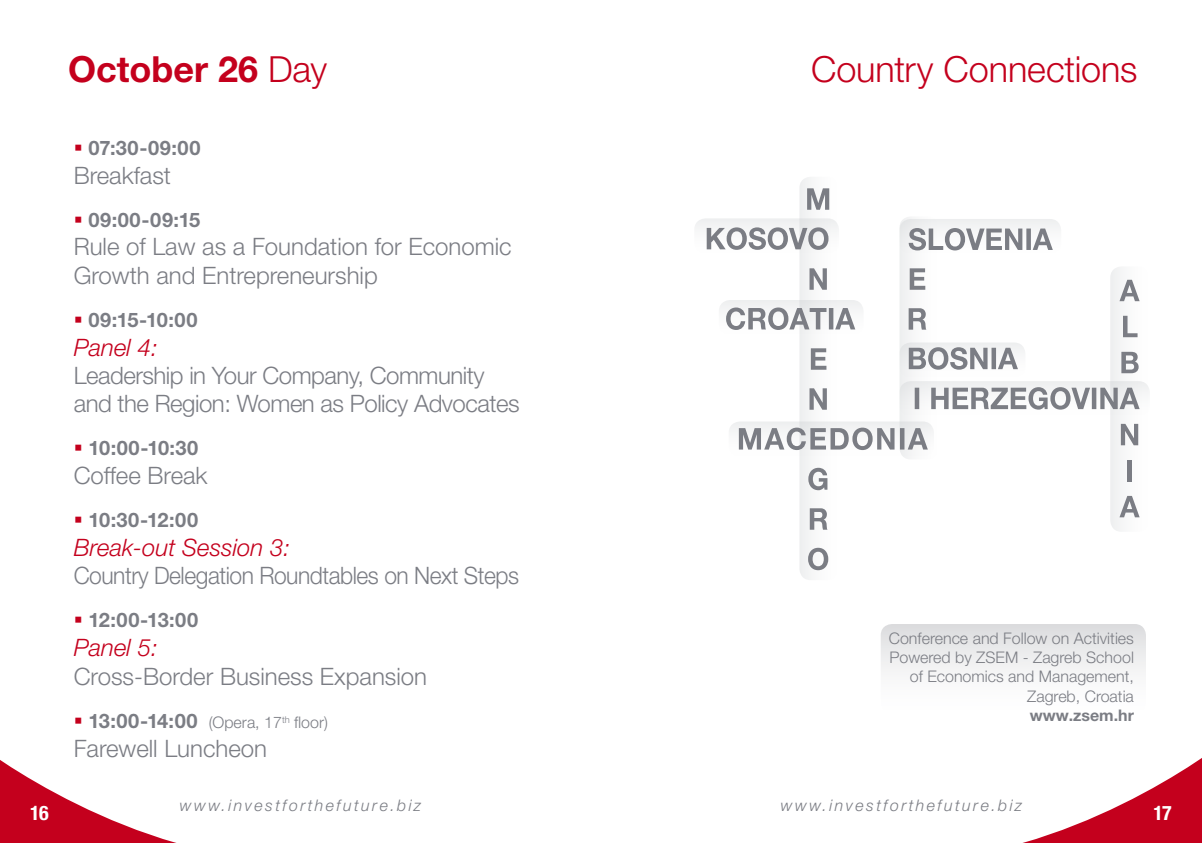
<style>
.page{position:relative;width:1202px;height:843px;background:#fff}
.page>*{position:absolute;margin:0;border:0;box-sizing:border-box;transform-origin:0 0}
.t1{font:300 36px "Helvetica Neue LT Pro";letter-spacing:-.005em;color:#c4001d}
.t2{font:700 36px "Helvetica Neue LT Pro";color:#c4001d}
.t3{font:300 24px/28.8px "Helvetica Neue LT Pro";color:#7b7d84}
.t4{font:300 24px/28px "Helvetica Neue LT Pro";letter-spacing:-.02em;color:#7b7d84}
.t5{font:300 24px "Helvetica Neue LT Pro";letter-spacing:-.02em;color:#7b7d84;scale:.95 1}
.t6{font:italic 300 24px "Helvetica Neue LT Pro";color:#c4001d}
.t7{font:700 20px "Helvetica Neue LT Pro";letter-spacing:.03em;color:#7b7d84}
.t8{font:700 condensed 20px "Helvetica Neue LT Pro";color:#fff}
.t9{font:300 16px/19.2px "Helvetica Neue LT Pro";color:#7b7d84;text-align:right}
.t10{font:italic 300 16px "Helvetica Neue LT Pro";letter-spacing:.15em;color:#7b7d84}
.t11{font:700 16px "Helvetica Neue LT Pro";color:#7b7d84}
.s1{font-weight:300}
.s2{color:#c4001d}
.s3{font-weight:700;font-size:20px}
</style>
<div class="page">
<div style="left:881px;top:624px;width:265px;height:91px;background:linear-gradient(to bottom,#dedfe1,#fff);border-radius:11px"></div>
<div style="left:799px;top:177px;width:40px;height:403px;background:#f9f9f9;border-radius:11px"></div>
<div style="left:1110px;top:266px;width:40px;height:265px;background:#f9f9f9;border-radius:11px"></div>
<div style="left:899px;top:216px;width:40px;height:243px;background:#fafafa;border-radius:11px"></div>
<div style="left:694px;top:218px;width:145px;height:36px;background:#f2f3f4;border-radius:11px"></div>
<div style="left:719px;top:300px;width:145px;height:36px;background:#f4f5f5;border-radius:11px"></div>
<div style="left:729px;top:421px;width:205px;height:36px;background:linear-gradient(to bottom,#efeff0,#fff);border-radius:11px"></div>
<div style="left:899px;top:219px;width:162px;height:36px;background:linear-gradient(to right,#f1f2f2,#f8f9f9);border-radius:11px"></div>
<div style="left:899px;top:342px;width:126px;height:36px;background:linear-gradient(to right,#f2f3f4,#fbfcfc);border-radius:11px"></div>
<div style="left:899px;top:381px;width:251px;height:36px;background:linear-gradient(to bottom,#e9ebec,#fafafa);border-radius:11px"></div>
<svg style="left:707px;top:227px;width:121px;height:23px"></svg>
<svg style="left:726px;top:307px;width:129px;height:23px"></svg>
<svg style="left:739px;top:427px;width:189px;height:23px"></svg>
<svg style="left:909px;top:228px;width:144px;height:22px"></svg>
<svg style="left:909px;top:347px;width:109px;height:22px"></svg>
<svg style="left:915px;top:387px;width:225px;height:22px"></svg>
<svg style="left:1119px;top:496px;width:21px;height:21px"></svg>
<div style="left:1127px;top:460px;width:5px;height:21px;background:#7b7d84"></div>
<svg style="left:1121px;top:424px;width:17px;height:21px"></svg>
<svg style="left:1121px;top:352px;width:18px;height:21px"></svg>
<svg style="left:1123px;top:316px;width:14px;height:21px"></svg>
<svg style="left:1119px;top:280px;width:21px;height:21px"></svg>
<svg style="left:909px;top:308px;width:17px;height:21px"></svg>
<svg style="left:910px;top:268px;width:15px;height:22px"></svg>
<svg style="left:808px;top:547px;width:20px;height:23px"></svg>
<svg style="left:810px;top:508px;width:17px;height:21px"></svg>
<svg style="left:808px;top:467px;width:19px;height:23px"></svg>
<svg style="left:809px;top:388px;width:18px;height:21px"></svg>
<svg style="left:811px;top:348px;width:15px;height:22px"></svg>
<svg style="left:809px;top:268px;width:18px;height:22px"></svg>
<svg style="left:807px;top:188px;width:22px;height:22px"></svg>
<svg style="left:0;top:760px;width:173px;height:82px"></svg>
<svg style="left:1026px;top:758px;width:176px;height:84px"></svg>
<h1 class="t2" style="left:68px;top:47px;width:261px">October 26 <span class="s1">Day</span></h1>
<p class="t7" style="left:74px;top:135px;width:128px"><span class="s2">▪</span> 07:30-09:00</p>
<h2 class="t3" style="left:74px;top:160px;width:99px">Breakfast</h2>
<p class="t7" style="left:74px;top:207px;width:128px"><span class="s2">▪</span> 09:00-09:15</p>
<h2 class="t3" style="left:74px;top:232px;width:439px">Rule of Law as a Foundation for Economic<br>Growth and Entrepreneurship</h2>
<p class="t7" style="left:74px;top:307px;width:125px"><span class="s2">▪</span> 09:15-10:00</p>
<h2 class="t6" style="left:74px;top:333px;width:86px">Panel 4:</h2>
<h2 class="t4" style="left:74px;top:361px;width:447px">Leadership in Your Company, Community and the Region: Women as Policy Advocates</h2>
<p class="t7" style="left:74px;top:435px;width:126px"><span class="s2">▪</span> 10:00-10:30</p>
<h2 class="t3" style="left:74px;top:460px;width:135px">Coffee Break</h2>
<p class="t7" style="left:74px;top:507px;width:126px"><span class="s2">▪</span> 10:30-12:00</p>
<h2 class="t6" style="left:74px;top:532px;width:218px">Break-out Session 3:</h2>
<h2 class="t5" style="left:74px;top:561px;width:470px">Country Delegation Roundtables on Next Steps</h2>
<p class="t7" style="left:74px;top:608px;width:126px"><span class="s2">▪</span> 12:00-13:00</p>
<h2 class="t6" style="left:74px;top:633px;width:86px">Panel 5:</h2>
<h2 class="t3" style="left:74px;top:661px;width:355px">Cross-Border Business Expansion</h2>
<p class="t9" style="left:74px;top:712px;width:256px"><span class="s2">▪</span> <span class="s3">13:00-14:00</span> (Opera, 17<sup>th</sup> floor)</p>
<h2 class="t3" style="left:74px;top:733px;width:195px">Farewell Luncheon</h2>
<h1 class="t1" style="left:811px;top:48px;width:328px">Country Connections</h1>
<p class="t9" style="left:889px;top:628px;width:247px">Conference and Follow on Activities<br>Powered by ZSEM - Zagreb School of Economics and Management,<br>Zagreb, Croatia</p>
<p class="t11" style="left:1030px;top:705px;width:106px">www.zsem.hr</p>
<p class="t10" style="left:180px;top:795px;width:243px">www.investforthefuture.biz</p>
<p class="t10" style="left:781px;top:795px;width:243px">www.investforthefuture.biz</p>
<p class="t8" style="left:30px;top:800px;width:20px">16</p>
<p class="t8" style="left:1153px;top:800px;width:20px">17</p>
</div>
